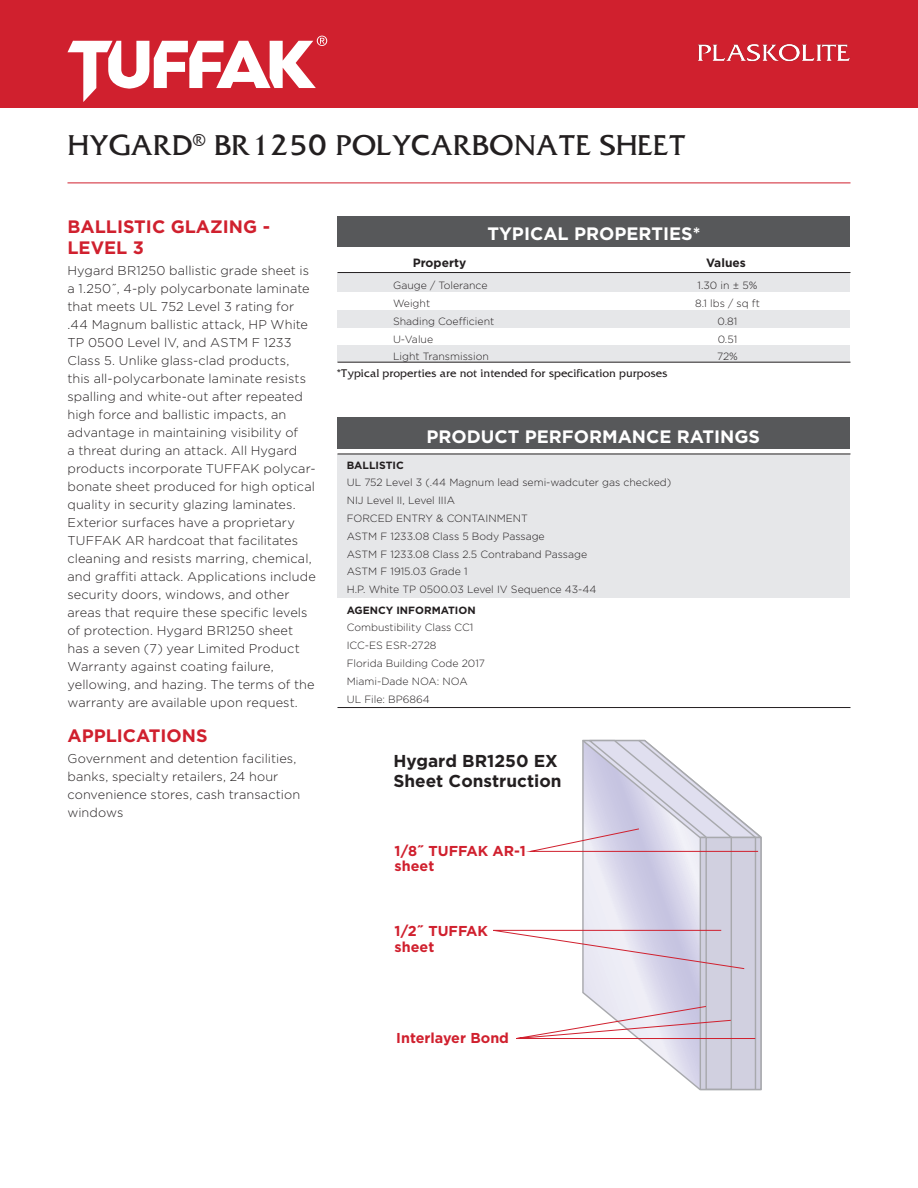
<style>
.page{position:relative;width:918px;height:1188px;background:#fff}
.page>*{position:absolute;margin:0;border:0;box-sizing:border-box;transform-origin:0 0}
.t1{font:27px "Fritz Quad Normal";color:#231f20}
.t2{font:700 18px "Gotham";color:#fff}
.t3{font:700 18px/21px "Gotham";color:#d0202e}
.t4{font:700 17.25px/20.7px "Gotham";color:#231f20}
.t5{font:700 14.4px/15.8px "Gotham";color:#d0202e}
.t6{font:300 12.75px/18px "Gotham";letter-spacing:.005em;color:#231f20}
.t7{font:700 12px "Gotham";color:#231f20}
.t8{font:300 10.5px "Gotham";color:#231f20}
.t9{font:10.5px "Fritz Quad Normal";color:#231f20}
.t10{font:700 10.5px "Gotham";color:#231f20}
</style>
<div class="page">
<div style="left:338px;top:455px;width:512px;height:143px;background:#e6e7e9"></div>
<div style="left:338px;top:273px;width:512px;height:19px;background:#e6e7e9"></div>
<div style="left:338px;top:310px;width:512px;height:17px;background:#e6e7e9"></div>
<div style="left:338px;top:346px;width:512px;height:16px;background:#e6e7e9"></div>
<hr style="left:338px;top:272px;width:512px;height:1px;background:#231f20">
<hr style="left:338px;top:362px;width:512px;height:1px;background:#231f20">
<div style="left:338px;top:417px;width:512px;height:31px;background:#57585a"></div>
<div style="left:338px;top:216px;width:512px;height:30px;background:#57585a"></div>
<div style="left:0;top:0;width:918px;height:108px;background:#d0202e"></div>
<img style="left:698px;top:44px;width:152px;height:18px">
<svg style="left:67px;top:36px;width:260px;height:66px"></svg>
<hr style="left:68px;top:183px;width:782px;height:1px;background:#d0202e">
<hr style="left:338px;top:707px;width:512px;height:1px;background:#231f20">
<hr style="left:338px;top:454px;width:512px;height:1px;background:#231f20">
<svg style="left:582px;top:740px;width:180px;height:350px"></svg>
<svg style="left:493px;top:828px;width:266px;height:211px"></svg>
<p class="t1" style="left:68px;top:128px;width:620px">HYGARD<sup>®</sup> BR1250 POLYCARBONATE SHEET</p>
<p class="t3" style="left:68px;top:215px;width:204px">BALLISTIC GLAZING -<br>LEVEL 3</p>
<p class="t6" style="left:68px;top:261px;width:250px">Hygard BR1250 ballistic grade sheet is a 1.250˝, 4-ply polycarbonate laminate that meets UL 752 Level 3 rating for .44 Magnum ballistic attack, HP White TP 0500 Level lV, and ASTM F 1233<br>Class 5. Unlike glass-clad products,<br>this all-polycarbonate laminate resists spalling and white-out after repeated high force and ballistic impacts, an advantage in maintaining visibility of<br>a threat during an attack. All Hygard products incorporate TUFFAK polycar&shy;bonate sheet produced for high optical quality in security glazing laminates.<br>Exterior surfaces have a proprietary TUFFAK AR hardcoat that facilitates cleaning and resists marring, chemical, and graffiti attack. Applications include security doors, windows, and other areas that require these specific levels of protection. Hygard BR1250 sheet has a seven (7) year Limited Product Warranty against coating failure, yellowing, and hazing. The terms of the warranty are available upon request.</p>
<p class="t3" style="left:68px;top:724px;width:142px">APPLICATIONS</p>
<p class="t6" style="left:68px;top:749px;width:234px">Government and detention facilities, banks, specialty retailers, 24 hour convenience stores, cash transaction windows</p>
<p class="t2" style="left:487px;top:224px;width:215px">TYPICAL PROPERTIES*</p>
<p class="t7" style="left:413px;top:256px;width:55px">Property</p>
<p class="t7" style="left:706px;top:256px;width:41px">Values</p>
<p class="t8" style="left:393px;top:279px;width:96px">Gauge / Tolerance</p>
<p class="t8" style="left:698px;top:279px;width:61px">1.30 in ± 5%</p>
<p class="t8" style="left:393px;top:297px;width:39px">Weight</p>
<p class="t8" style="left:695px;top:297px;width:66px">8.1 lbs / sq ft</p>
<p class="t8" style="left:393px;top:314px;width:103px">Shading Coefficient</p>
<p class="t8" style="left:718px;top:314px;width:21px">0.81</p>
<p class="t8" style="left:393px;top:332px;width:42px">U-Value</p>
<p class="t8" style="left:718px;top:332px;width:21px">0.51</p>
<p class="t8" style="left:393px;top:350px;width:97px">Light Transmission</p>
<p class="t8" style="left:717px;top:350px;width:22px">72%</p>
<p class="t9" style="left:337px;top:367px;width:332px">*Typical properties are not intended for specification purposes</p>
<p class="t2" style="left:426px;top:426px;width:335px">PRODUCT PERFORMANCE RATINGS</p>
<p class="t10" style="left:347px;top:459px;width:59px">BALLISTIC</p>
<p class="t8" style="left:347px;top:476px;width:326px">UL 752 Level 3 (.44 Magnum lead semi-wadcuter gas checked)</p>
<p class="t8" style="left:347px;top:494px;width:110px">NIJ Level II, Level IIIA</p>
<p class="t8" style="left:347px;top:512px;width:183px">FORCED ENTRY &amp; CONTAINMENT</p>
<p class="t8" style="left:347px;top:530px;width:200px">ASTM F 1233.08 Class 5 Body Passage</p>
<p class="t8" style="left:347px;top:547px;width:242px">ASTM F 1233.08 Class 2.5 Contraband Passage</p>
<p class="t8" style="left:347px;top:565px;width:122px">ASTM F 1915.03 Grade 1</p>
<p class="t8" style="left:347px;top:583px;width:251px">H.P. White TP 0500.03 Level IV Sequence 43-44</p>
<p class="t10" style="left:347px;top:604px;width:130px">AGENCY INFORMATION</p>
<p class="t8" style="left:347px;top:621px;width:128px">Combustibility Class CC1</p>
<p class="t8" style="left:347px;top:639px;width:91px">ICC-ES ESR-2728</p>
<p class="t8" style="left:347px;top:657px;width:140px">Florida Building Code 2017</p>
<p class="t8" style="left:347px;top:674px;width:122px">Miami-Dade NOA: NOA</p>
<p class="t8" style="left:347px;top:692px;width:85px">UL File: BP6864</p>
<p class="t4" style="left:393px;top:750px;width:170px">Hygard BR1250 EX<br>Sheet Construction</p>
<p class="t5" style="left:395px;top:843px;width:133px">1/8˝ TUFFAK AR-1 sheet</p>
<p class="t5" style="left:395px;top:923px;width:95px">1/2˝ TUFFAK sheet</p>
<p class="t5" style="left:396px;top:1030px;width:114px">Interlayer Bond</p>
</div>
